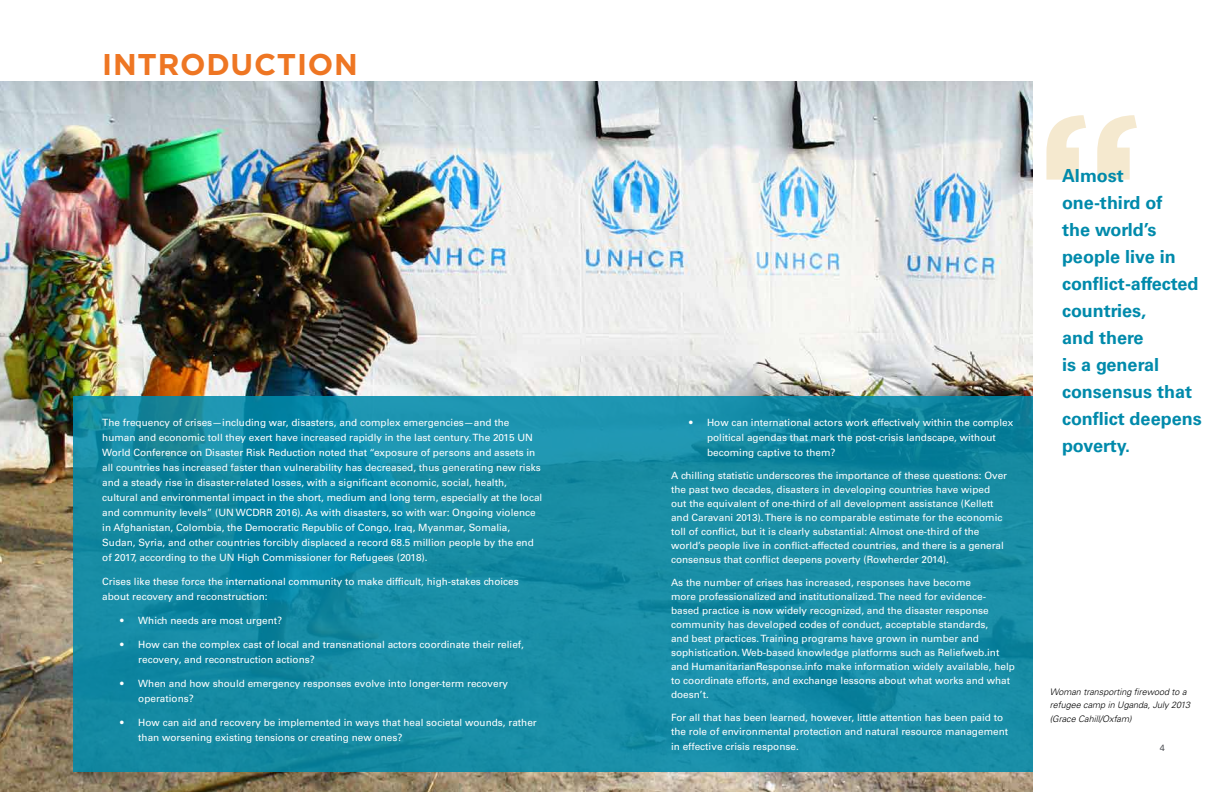
<style>
.page{position:relative;width:1224px;height:792px;background:#fff}
.page>*{position:absolute;margin:0;border:0;box-sizing:border-box;transform-origin:0 0}
.t1{font:700 30px "Gotham";letter-spacing:.025em;color:#ee7623}
.t2{font:700 18px/27px "Univers LT Std";color:#008aab}
.t3{font:10px/15px "Univers LT Std";color:#fff}
.t4{font:italic 300 9px/13.5px "Univers LT Std";color:#000}
.t5{font:9px "Univers LT Std";color:#54565a}
</style>
<div class="page">
<svg style="left:1046px;top:115px;width:91px;height:65px"></svg>
<img style="left:0;top:81px;width:1032px;height:711px">
<svg style="left:73px;top:396px;width:959px;height:376px;background:#148ba5"></svg>
<h1 class="t1" style="left:102px;top:44px;width:257px">INTRODUCTION</h1>
<p class="t3" style="left:102px;top:415px;width:442px">The frequency of crises—including war, disasters, and complex emergencies—and the human and economic toll they exert have increased rapidly in the last century. The 2015 UN World Conference on Disaster Risk Reduction noted that “exposure of persons and assets in all countries has increased faster than vulnerability has decreased, thus generating new risks and a steady rise in disaster-related losses, with a significant economic, social, health, cultural and environmental impact in the short, medium and long term, especially at the local and community levels” (UN WCDRR 2016). As with disasters, so with war: Ongoing violence in Afghanistan, Colombia, the Democratic Republic of Congo, Iraq, Myanmar, Somalia, Sudan, Syria, and other countries forcibly displaced a record 68.5 million people by the end of 2017, according to the UN High Commissioner for Refugees (2018).</p>
<p class="t3" style="left:102px;top:574px;width:418px">Crises like these force the international community to make difficult, high-stakes choices about recovery and reconstruction:</p>
<p class="t3" style="left:120px;top:613px;width:163px">• Which needs are most urgent?</p>
<p class="t3" style="left:138px;top:637px;width:387px;text-indent:-18px">• How can the complex cast of local and transnational actors coordinate their relief, recovery, and reconstruction actions?</p>
<p class="t3" style="left:138px;top:676px;width:371px;text-indent:-18px">• When and how should emergency responses evolve into longer-term recovery operations?</p>
<p class="t3" style="left:138px;top:715px;width:400px;text-indent:-18px">• How can aid and recovery be implemented in ways that heal societal wounds, rather than worsening existing tensions or creating new ones?</p>
<p class="t3" style="left:707px;top:415px;width:308px;text-indent:-18px">• How can international actors work effectively within the complex political agendas that mark the post-crisis landscape, without becoming captive to them?</p>
<p class="t3" style="left:671px;top:468px;width:338px;line-height:14px">A chilling statistic underscores the importance of these questions: Over the past two decades, disasters in developing countries have wiped out the equivalent of one-third of all development assistance (Kellett and Caravani 2013). There is no comparable estimate for the economic toll of conflict, but it is clearly substantial: Almost one-third of the world’s people live in conflict-affected countries, and there is a general consensus that conflict deepens poverty (Rowherder 2014).</p>
<p class="t3" style="left:671px;top:575px;width:345px;line-height:14px">As the number of crises has increased, responses have become<br>more professionalized and institutionalized. The need for evidence&shy;based practice is now widely recognized, and the disaster response community has developed codes of conduct, acceptable standards,<br>and best practices. Training programs have grown in number and sophistication. Web-based knowledge platforms such as Reliefweb.int and HumanitarianResponse.info make information widely available, help to coordinate efforts, and exchange lessons about what works and what doesn’t.</p>
<p class="t3" style="left:671px;top:710px;width:339px;line-height:14px">For all that has been learned, however, little attention has been paid to the role of environmental protection and natural resource management</p>
<p class="t3" style="left:671px;top:739px;width:129px">in effective crisis response.</p>
<h2 class="t2" style="left:1062px;top:162px;width:141px">Almost one-third of<br>the world’s people live in conflict-affected countries,<br>and there<br>is a general consensus that conflict deepens poverty.</h2>
<p class="t4" style="left:1050px;top:685px;width:142px">Woman transporting firewood to a refugee camp in Uganda, July 2013 (Grace Cahill/Oxfam)</p>
<p class="t5" style="left:1160px;top:742px;width:7px">4</p>
</div>
